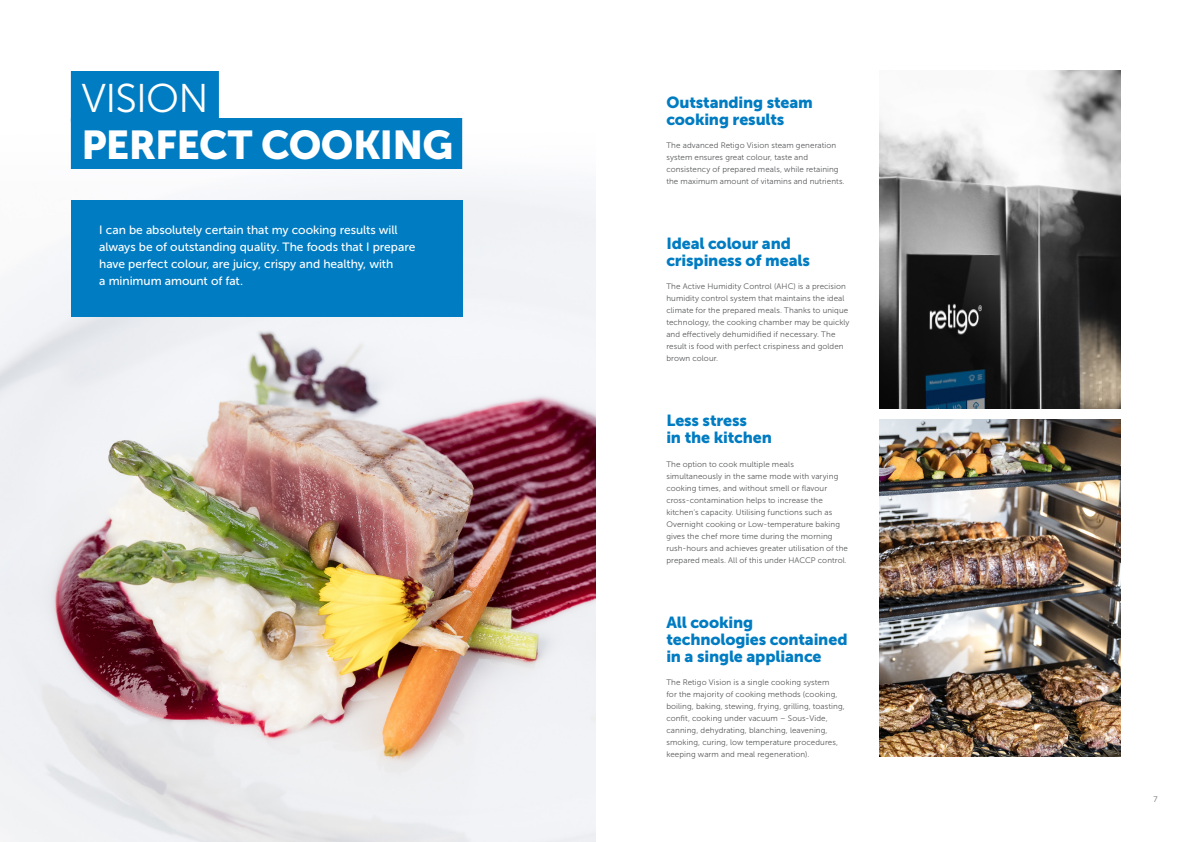
<style>
.page{position:relative;width:1191px;height:842px;background:#fff}
.page>*{position:absolute;margin:0;border:0;box-sizing:border-box;transform-origin:0 0}
.t1{font:40px "Museo Sans 900";letter-spacing:-.02em;color:#fff}
.t2{font:40px "Museo Sans 300";letter-spacing:-.02em;color:#fff}
.t3{font:16px/17px "Museo Sans 900";letter-spacing:-.01em;color:#007cc2}
.P0{font:12px/17px "Museo Sans 500";letter-spacing:-.005em;color:#fff}
.P1{font:8px/12px "Museo Sans 300";letter-spacing:.01em;color:#57585a}
.t4{font:8px "Museo Sans 300";color:#6c6d70}
</style>
<div class="page">
<img style="left:0;top:109px;width:595px;height:733px">
<div style="left:71px;top:71px;width:148px;height:51px;background:#007cc2"></div>
<div style="left:71px;top:118px;width:391px;height:51px;background:#007cc2"></div>
<img style="left:879px;top:419px;width:241px;height:337px">
<img style="left:879px;top:71px;width:241px;height:337px">
<div style="left:71px;top:200px;width:391px;height:116px;background:#007cc2"></div>
<h1 class="t2" style="left:81px;top:76px;width:129px">VISION</h1>
<h1 class="t1" style="left:81px;top:122px;width:373px">PERFECT COOKING</h1>
<p class="P0" style="left:99px;top:222px;width:318px">I can be absolutely certain that my cooking results will always be of outstanding quality. The foods that I prepare have perfect colour, are juicy, crispy and healthy, with<br>a minimum amount of fat.</p>
<h3 class="t3" style="left:666px;top:93px;width:148px">Outstanding steam cooking results</h3>
<p class="P1" style="left:666px;top:139px;width:180px">The advanced Retigo Vision steam generation system ensures great colour, taste and consistency of prepared meals, while retaining the maximum amount of vitamins and nutrients.</p>
<h3 class="t3" style="left:666px;top:235px;width:145px">Ideal colour and crispiness of meals</h3>
<p class="P1" style="left:666px;top:280px;width:185px">The Active Humidity Control (AHC) is a precision humidity control system that maintains the ideal climate for the prepared meals. Thanks to unique technology, the cooking chamber may be quickly and effectively dehumidified if necessary. The result is food with perfect crispiness and golden brown colour.</p>
<h3 class="t3" style="left:666px;top:412px;width:107px">Less stress<br>in the kitchen</h3>
<p class="P1" style="left:666px;top:458px;width:183px">The option to cook multiple meals simultaneously in the same mode with varying cooking times, and without smell or flavour cross-contamination helps to increase the kitchen‘s capacity. Utilising functions such as Overnight cooking or Low-temperature baking gives the chef more time during the morning rush-hours and achieves greater utilisation of the prepared meals. All of this under HACCP control.</p>
<h3 class="t3" style="left:666px;top:613px;width:183px">All cooking technologies contained in a single appliance</h3>
<p class="P1" style="left:666px;top:676px;width:180px">The Retigo Vision is a single cooking system<br>for the majority of cooking methods (cooking, boiling, baking, stewing, frying, grilling, toasting, confit, cooking under vacuum – Sous-Vide, canning, dehydrating, blanching, leavening, smoking, curing, low temperature procedures, keeping warm and meal regeneration).</p>
<p class="t4" style="left:1153px;top:795px;width:6px">7</p>
</div>
